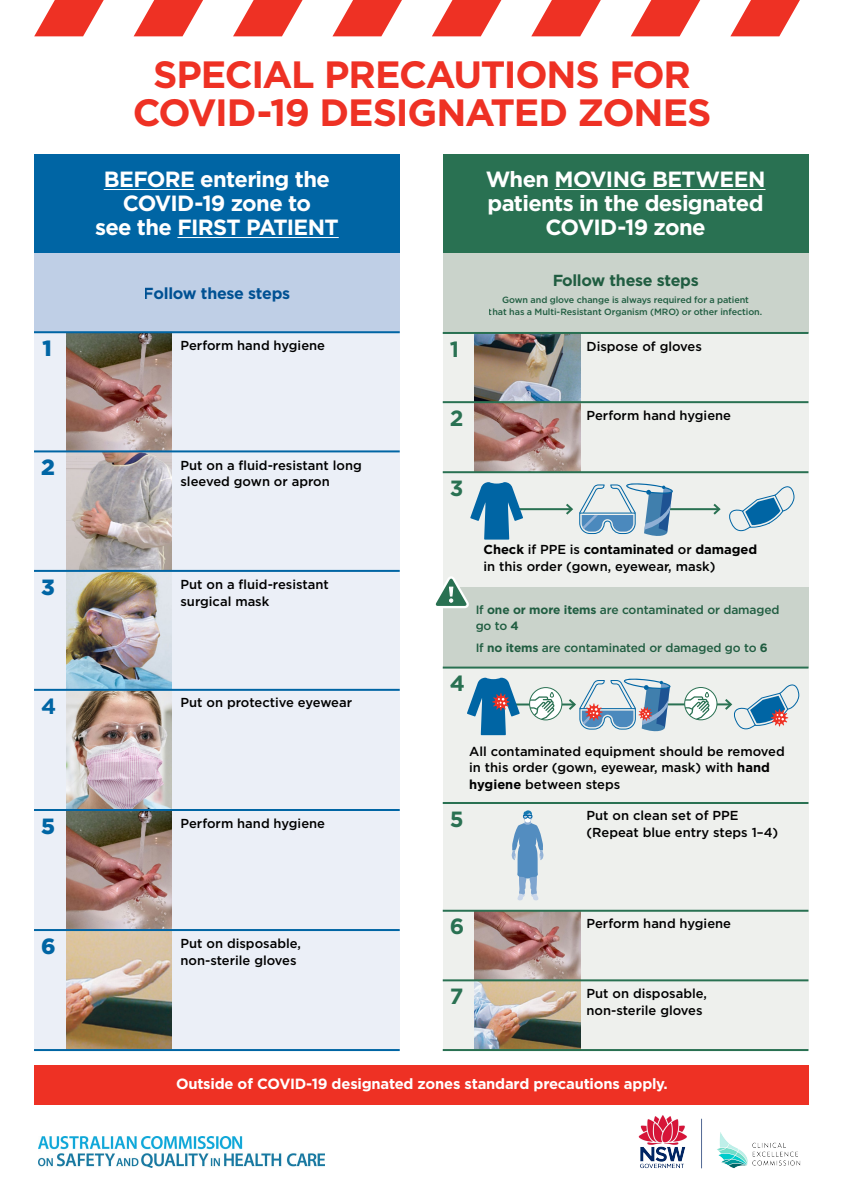
<style>
.page{position:relative;width:842px;height:1191px;background:#fff}
.page>*{position:absolute;margin:0;border:0;box-sizing:border-box;transform-origin:0 0}
.t1{font:700 38px/38px "Gotham";letter-spacing:-.035em;color:#ee3124;text-align:center}
.t2{font:700 22px/24px "Gotham";letter-spacing:-.03em;color:#fff;text-align:center}
.t3{font:700 22px "Gotham";color:#297152}
.t4{font:900 22px "Gotham";color:#0065a4}
.t5{font:700 22px "Gotham";color:#0065a4}
.t6{font:700 16px "Gotham";letter-spacing:-.02em;color:#0065a4}
.t7{font:700 16px "Gotham";letter-spacing:-.02em;color:#297152}
.t8{font:700 14.8px "Gotham";letter-spacing:-.015em;color:#fff}
.t9{font:500 13px/16.6px "Gotham";color:#000}
.t10{font:500 12px/16.6px "Gotham";letter-spacing:-.01em;color:#297152}
.t11{font:500 9px/12.4px "Gotham";letter-spacing:-.01em;color:#297152;text-align:center}
.s1{font-weight:700}
</style>
<div class="page">
<div style="left:34px;top:329px;width:366px;height:720px;background:#ebeff7"></div>
<img style="left:67px;top:333px;width:105px;height:716px">
<div style="left:443px;top:329px;width:365px;height:720px;background:#eef0ed"></div>
<img style="left:475px;top:911px;width:105px;height:138px">
<div style="left:443px;top:253px;width:365px;height:80px;background:#cad3cb"></div>
<div style="left:34px;top:253px;width:366px;height:80px;background:#bfcfe6"></div>
<div style="left:443px;top:154px;width:365px;height:99px;background:#297152"></div>
<hr style="left:555px;top:189px;width:210px;height:1px;background:#fff">
<div style="left:34px;top:154px;width:366px;height:99px;background:#0065a4"></div>
<hr style="left:104px;top:189px;width:90px;height:1px;background:#fff">
<hr style="left:177px;top:237px;width:162px;height:1px;background:#fff">
<svg style="left:34px;top:0;width:70px;height:36px"></svg>
<svg style="left:233px;top:0;width:70px;height:36px"></svg>
<svg style="left:134px;top:0;width:69px;height:36px"></svg>
<svg style="left:332px;top:0;width:70px;height:36px"></svg>
<svg style="left:432px;top:0;width:69px;height:36px"></svg>
<svg style="left:631px;top:0;width:69px;height:36px"></svg>
<svg style="left:730px;top:0;width:70px;height:36px"></svg>
<svg style="left:531px;top:0;width:70px;height:36px"></svg>
<svg style="left:512px;top:810px;width:31px;height:91px"></svg>
<img style="left:475px;top:334px;width:105px;height:137px">
<hr style="left:34px;top:331px;width:366px;height:2px;background:#0065a4">
<hr style="left:34px;top:450px;width:366px;height:2px;background:#0065a4">
<hr style="left:34px;top:570px;width:366px;height:2px;background:#0065a4">
<hr style="left:34px;top:689px;width:366px;height:2px;background:#0065a4">
<hr style="left:34px;top:809px;width:366px;height:2px;background:#0065a4">
<hr style="left:34px;top:929px;width:366px;height:2px;background:#0065a4">
<div style="left:443px;top:587px;width:365px;height:81px;background:#cad3cb"></div>
<svg style="left:435px;top:576px;width:34px;height:33px"></svg>
<hr style="left:443px;top:1049px;width:365px;height:2px;background:#297152">
<hr style="left:34px;top:1049px;width:366px;height:2px;background:#0065a4">
<hr style="left:508px;top:703px;width:67px;height:2px;background:#297152">
<svg style="left:530px;top:687px;width:32px;height:33px"></svg>
<svg style="left:530px;top:692px;width:25px;height:28px"></svg>
<div style="left:529px;top:687px;width:33px;height:33px;border:1px solid #297152;border-radius:50%"></div>
<hr style="left:663px;top:703px;width:68px;height:2px;background:#297152">
<svg style="left:685px;top:687px;width:32px;height:33px"></svg>
<svg style="left:685px;top:692px;width:25px;height:28px"></svg>
<div style="left:684px;top:687px;width:33px;height:33px;border:1px solid #297152;border-radius:50%"></div>
<svg style="left:567px;top:678px;width:104px;height:54px"></svg>
<svg style="left:467px;top:677px;width:53px;height:58px"></svg>
<svg style="left:723px;top:684px;width:76px;height:46px"></svg>
<hr style="left:517px;top:508px;width:55px;height:2px;background:#297152">
<hr style="left:668px;top:508px;width:51px;height:2px;background:#297152">
<svg style="left:711px;top:486px;width:83px;height:45px"></svg>
<svg style="left:564px;top:483px;width:109px;height:53px"></svg>
<svg style="left:470px;top:482px;width:53px;height:57px"></svg>
<hr style="left:443px;top:666px;width:365px;height:2px;background:#297152">
<hr style="left:443px;top:802px;width:365px;height:2px;background:#297152">
<hr style="left:443px;top:909px;width:365px;height:2px;background:#297152">
<hr style="left:443px;top:979px;width:365px;height:2px;background:#297152">
<hr style="left:443px;top:471px;width:365px;height:2px;background:#297152">
<hr style="left:443px;top:401px;width:365px;height:2px;background:#297152">
<hr style="left:443px;top:332px;width:365px;height:2px;background:#297152">
<img style="left:39px;top:1136px;width:286px;height:31px">
<div style="left:34px;top:1065px;width:774px;height:40px;background:#ee3124"></div>
<img style="left:638px;top:1115px;width:163px;height:53px">
<h1 class="t1" style="left:133px;top:55px;width:580px">SPECIAL PRECAUTIONS FOR<br>COVID-19 DESIGNATED ZONES</h1>
<h2 class="t2" style="left:95px;top:166px;width:245px">BEFORE entering the<br>COVID-19 zone to<br>see the FIRST PATIENT</h2>
<p class="t6" style="left:144px;top:284px;width:148px">Follow these steps</p>
<h2 class="t4" style="left:43px;top:333px;width:11px">1</h2>
<p class="t9" style="left:180px;top:337px;width:146px">Perform hand hygiene</p>
<h2 class="t4" style="left:41px;top:452px;width:15px">2</h2>
<p class="t9" style="left:180px;top:456px;width:183px">Put on a fluid-resistant long sleeved gown or apron</p>
<h2 class="t4" style="left:41px;top:571px;width:15px">3</h2>
<p class="t9" style="left:180px;top:576px;width:150px">Put on a fluid-resistant surgical mask</p>
<h2 class="t5" style="left:41px;top:693px;width:17px">4</h2>
<p class="t9" style="left:180px;top:694px;width:173px">Put on protective eyewear</p>
<h2 class="t4" style="left:41px;top:810px;width:15px">5</h2>
<p class="t9" style="left:180px;top:815px;width:146px">Perform hand hygiene</p>
<h2 class="t4" style="left:41px;top:930px;width:16px">6</h2>
<p class="t9" style="left:180px;top:935px;width:122px">Put on disposable, non-sterile gloves</p>
<h2 class="t2" style="left:486px;top:166px;width:281px">When MOVING BETWEEN patients in the designated<br>COVID-19 zone</h2>
<h2 class="t3" style="left:450px;top:336px;width:11px">1</h2>
<h2 class="t3" style="left:450px;top:405px;width:15px">2</h2>
<p class="t7" style="left:552px;top:271px;width:148px">Follow these steps</p>
<p class="t11" style="left:489px;top:293px;width:275px">Gown and glove change is always required for a patient<br>that has a Multi-Resistant Organism (MRO) or other infection.</p>
<p class="t9" style="left:586px;top:338px;width:117px">Dispose of gloves</p>
<p class="t9" style="left:586px;top:407px;width:146px">Perform hand hygiene</p>
<h2 class="t3" style="left:450px;top:475px;width:15px">3</h2>
<p class="t9" style="left:483px;top:541px;width:275px"><span class="s1">Check</span> if PPE is <span class="s1">contaminated</span> or <span class="s1">damaged </span>in this order (gown, eyewear, mask)</p>
<h2 class="t3" style="left:450px;top:671px;width:17px">4</h2>
<p class="t10" style="left:476px;top:600px;width:305px">If <span class="s1">one or more items</span> are contaminated or damaged go to <span class="s1">4</span></p>
<p class="t10" style="left:476px;top:639px;width:294px">If <span class="s1">no items</span> are contaminated or damaged go to <span class="s1">6</span></p>
<p class="t9" style="left:469px;top:742px;width:317px">All contaminated equipment should be removed in this order (gown, eyewear, mask) with <span class="s1">hand hygiene</span> between steps</p>
<h2 class="t3" style="left:450px;top:806px;width:15px">5</h2>
<p class="t9" style="left:586px;top:806px;width:193px">Put on clean set of PPE (Repeat blue entry steps 1–4)</p>
<h2 class="t3" style="left:450px;top:914px;width:16px">6</h2>
<p class="t9" style="left:586px;top:915px;width:146px">Perform hand hygiene</p>
<h2 class="t3" style="left:450px;top:983px;width:15px">7</h2>
<p class="t9" style="left:586px;top:985px;width:122px">Put on disposable, non-sterile gloves</p>
<p class="t8" style="left:176px;top:1074px;width:493px">Outside of COVID-19 designated zones standard precautions apply.</p>
</div>
